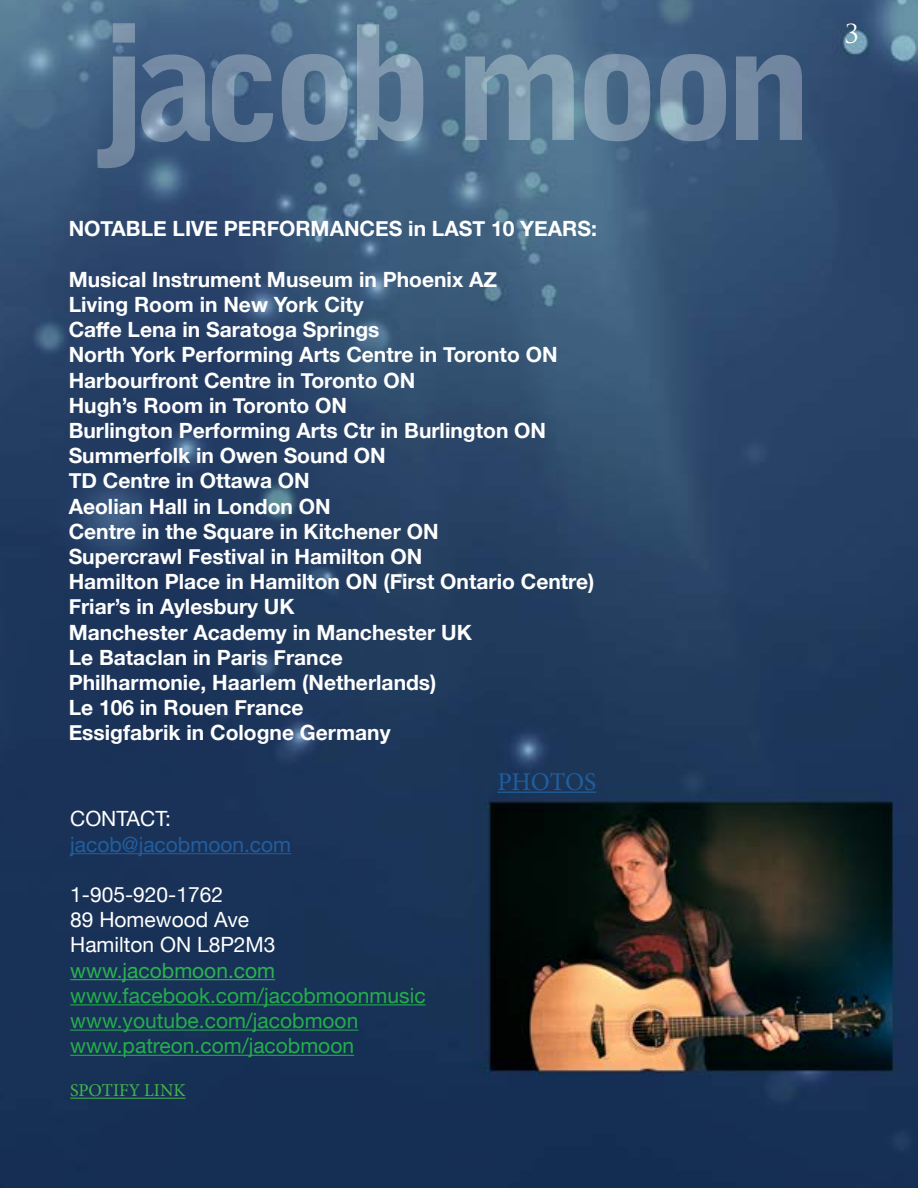
<style>
.page{position:relative;width:918px;height:1188px;background:#fff}
.page>*{position:absolute;margin:0;border:0;box-sizing:border-box;transform-origin:0 0}
.t1{font:25.5px "Minion Pro";letter-spacing:-.005em;color:#215e9e}
.t2{font:25.5px "Trajan Pro";color:#fff}
.t3{font:700 21px/25.2px "Helvetica Neue";color:#fff}
.t4{font:21px/25.2px "Helvetica Neue";color:#24ae4b}
.t5{font:21px/25.2px "Helvetica Neue";color:#fff}
.t6{font:21px "Helvetica Neue";color:#215e9e}
.t7{font:21px "Helvetica Neue";color:#2bb34f}
.t8{font:18px "Minion Pro";color:#43b649}
</style>
<div class="page">
<img style="left:0;top:0;width:918px;height:1188px">
<hr style="left:70px;top:853px;width:221px;height:1px;background:#215e9e">
<hr style="left:70px;top:979px;width:205px;height:1px;background:#2bb34f">
<hr style="left:70px;top:1004px;width:356px;height:1px;background:#24ae4b">
<hr style="left:70px;top:1030px;width:288px;height:1px;background:#24ae4b">
<hr style="left:70px;top:1055px;width:284px;height:1px;background:#24ae4b">
<hr style="left:70px;top:1098px;width:116px;height:1px;background:#43b649">
<hr style="left:497px;top:792px;width:99px;height:1px;background:#215e9e">
<p class="t3" style="left:69px;top:217px;width:530px">NOTABLE LIVE PERFORMANCES in LAST 10 YEARS:</p>
<p class="t3" style="left:69px;top:267px;width:527px">Musical Instrument Museum in Phoenix AZ<br>Living Room in New York City<br>Caffe Lena in Saratoga Springs<br>North York Performing Arts Centre in Toronto ON Harbourfront Centre in Toronto ON<br>Hugh’s Room in Toronto ON<br>Burlington Performing Arts Ctr in Burlington ON Summerfolk in Owen Sound ON<br>TD Centre in Ottawa ON<br>Aeolian Hall in London ON<br>Centre in the Square in Kitchener ON<br>Supercrawl Festival in Hamilton ON<br>Hamilton Place in Hamilton ON (First Ontario Centre)<br>Friar’s in Aylesbury UK<br>Manchester Academy in Manchester UK<br>Le Bataclan in Paris France<br>Philharmonie, Haarlem (Netherlands)<br>Le 106 in Rouen France<br>Essigfabrik in Cologne Germany</p>
<p class="t5" style="left:70px;top:808px;width:102px">CONTACT:</p>
<p class="t6" style="left:70px;top:829px;width:223px">jacob@jacobmoon.com</p>
<p class="t5" style="left:70px;top:883px;width:207px">1-905-920-1762<br>89 Homewood Ave<br>Hamilton ON L8P2M3</p>
<p class="t7" style="left:70px;top:955px;width:206px">www.jacobmoon.com</p>
<p class="t4" style="left:70px;top:984px;width:357px">www.facebook.com/jacobmoonmusic www.youtube.com/jacobmoon www.patreon.com/jacobmoon</p>
<p class="t8" style="left:70px;top:1079px;width:117px">SPOTIFY LINK</p>
<p class="t1" style="left:497px;top:764px;width:101px">PHOTOS</p>
<p class="t2" style="left:845px;top:17px;width:16px">3</p>
</div>
